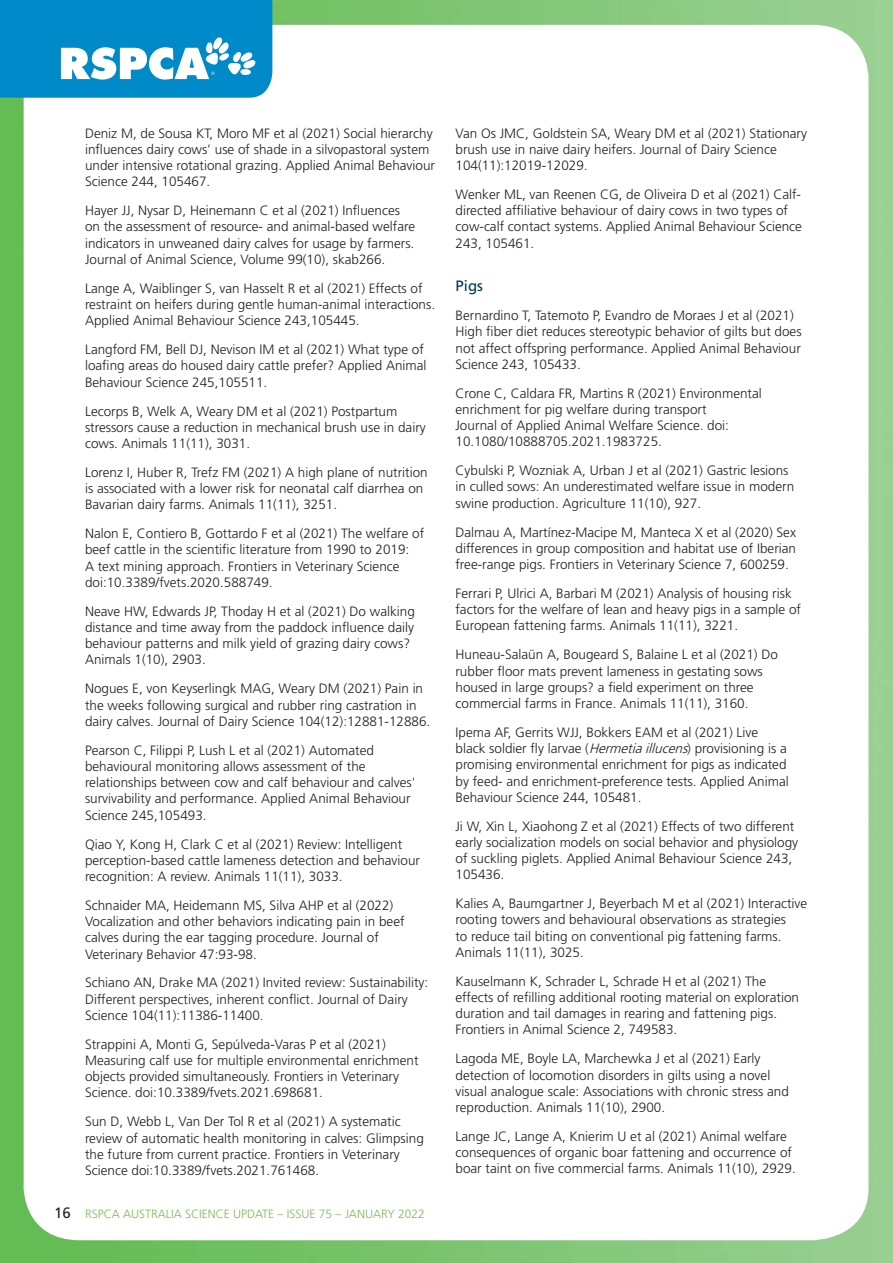
<style>
.page{position:relative;width:893px;height:1263px;background:#fff}
.page>*{position:absolute;margin:0;border:0;box-sizing:border-box;transform-origin:0 0}
.t1{font:15px "Frutiger LT Std";color:#003b5b}
.t2{font:300 13.5px/16.2px "Frutiger LT Std";color:#231f20}
.t3{font:300 12px "Frutiger LT Std";color:#7db955}
.s1{font-weight:400;font-size:15px;color:#231f20}
.s2{font-style:italic}
</style>
<div class="page">
<img style="left:0;top:0;width:874px;height:1263px">
<svg style="left:0;top:0;width:272px;height:98px;background:#269bd1"></svg>
<p class="t2" style="left:85px;top:125px;width:352px">Deniz M, de Sousa KT, Moro MF et al (2021) Social hierarchy influences dairy cows’ use of shade in a silvopastoral system under intensive rotational grazing. Applied Animal Behaviour Science 244, 105467.</p>
<p class="t2" style="left:85px;top:203px;width:332px">Hayer JJ, Nysar D, Heinemann C et al (2021) Influences on the assessment of resource- and animal-based welfare indicators in unweaned dairy calves for usage by farmers.<br>Journal of Animal Science, Volume 99(10), skab266.</p>
<p class="t2" style="left:85px;top:280px;width:352px">Lange A, Waiblinger S, van Hasselt R et al (2021) Effects of restraint on heifers during gentle human-animal interactions.<br>Applied Animal Behaviour Science 243,105445.</p>
<p class="t2" style="left:85px;top:342px;width:343px">Langford FM, Bell DJ, Nevison IM et al (2021) What type of loafing areas do housed dairy cattle prefer? Applied Animal<br>Behaviour Science 245,105511.</p>
<p class="t2" style="left:85px;top:403px;width:342px">Lecorps B, Welk A, Weary DM et al (2021) Postpartum stressors cause a reduction in mechanical brush use in dairy cows. Animals 11(11), 3031.</p>
<p class="t2" style="left:85px;top:464px;width:344px">Lorenz I, Huber R, Trefz FM (2021) A high plane of nutrition is associated with a lower risk for neonatal calf diarrhea on<br>Bavarian dairy farms. Animals 11(11), 3251.</p>
<p class="t2" style="left:85px;top:526px;width:341px">Nalon E, Contiero B, Gottardo F et al (2021) The welfare of beef cattle in the scientific literature from 1990 to 2019:<br>A text mining approach. Frontiers in Veterinary Science doi:10.3389/fvets.2020.588749.</p>
<p class="t2" style="left:85px;top:603px;width:331px">Neave HW, Edwards JP, Thoday H et al (2021) Do walking distance and time away from the paddock influence daily behaviour patterns and milk yield of grazing dairy cows?<br>Animals 1(10), 2903.</p>
<p class="t2" style="left:85px;top:681px;width:347px">Nogues E, von Keyserlingk MAG, Weary DM (2021) Pain in the weeks following surgical and rubber ring castration in dairy calves. Journal of Dairy Science 104(12):12881-12886.</p>
<p class="t2" style="left:85px;top:742px;width:332px">Pearson C, Filippi P, Lush L et al (2021) Automated behavioural monitoring allows assessment of the relationships between cow and calf behaviour and calves' survivability and performance. Applied Animal Behaviour Science 245,105493.</p>
<p class="t2" style="left:85px;top:836px;width:337px">Qiao Y, Kong H, Clark C et al (2021) Review: Intelligent perception-based cattle lameness detection and behaviour recognition: A review. Animals 11(11), 3033.</p>
<p class="t2" style="left:85px;top:897px;width:321px">Schnaider MA, Heidemann MS, Silva AHP et al (2022)<br>Vocalization and other behaviors indicating pain in beef calves during the ear tagging procedure. Journal of Veterinary Behavior 47:93-98.</p>
<p class="t2" style="left:85px;top:975px;width:345px">Schiano AN, Drake MA (2021) Invited review: Sustainability:<br>Different perspectives, inherent conflict. Journal of Dairy<br>Science 104(11):11386-11400.</p>
<p class="t2" style="left:85px;top:1036px;width:335px">Strappini A, Monti G, Sepúlveda-Varas P et al (2021)<br>Measuring calf use for multiple environmental enrichment objects provided simultaneously. Frontiers in Veterinary Science. doi:10.3389/fvets.2021.698681.</p>
<p class="t2" style="left:85px;top:1114px;width:340px">Sun D, Webb L, Van Der Tol R et al (2021) A systematic review of automatic health monitoring in calves: Glimpsing the future from current practice. Frontiers in Veterinary Science doi:10.3389/fvets.2021.761468.</p>
<p class="t3" style="left:54px;top:1207px;width:372px"><span class="s1">16</span> RSPCA AUSTRALIA SCIENCE UPDATE – ISSUE 75 – JANUARY 2022</p>
<p class="t2" style="left:455px;top:125px;width:353px">Van Os JMC, Goldstein SA, Weary DM et al (2021) Stationary brush use in naive dairy heifers. Journal of Dairy Science<br>104(11):12019-12029.</p>
<p class="t2" style="left:455px;top:186px;width:348px">Wenker ML, van Reenen CG, de Oliveira D et al (2021) Calf&shy;directed affiliative behaviour of dairy cows in two types of cow-calf contact systems. Applied Animal Behaviour Science 243, 105461.</p>
<p class="t1" style="left:455px;top:277px;width:29px">Pigs</p>
<p class="t2" style="left:455px;top:308px;width:348px">Bernardino T, Tatemoto P, Evandro de Moraes J et al (2021)<br>High fiber diet reduces stereotypic behavior of gilts but does not affect offspring performance. Applied Animal Behaviour Science 243, 105433.</p>
<p class="t2" style="left:455px;top:385px;width:308px">Crone C, Caldara FR, Martins R (2021) Environmental enrichment for pig welfare during transport<br>Journal of Applied Animal Welfare Science. doi:<br>10.1080/10888705.2021.1983725.</p>
<p class="t2" style="left:455px;top:463px;width:340px">Cybulski P, Wozniak A, Urban J et al (2021) Gastric lesions in culled sows: An underestimated welfare issue in modern swine production. Agriculture 11(10), 927.</p>
<p class="t2" style="left:455px;top:524px;width:342px;text-align:justify">Dalmau A, Martínez-Macipe M, Manteca X et al (2020) Sex differences in group composition and habitat use of Iberian free-range pigs. Frontiers in Veterinary Science 7, 600259.</p>
<p class="t2" style="left:455px;top:585px;width:347px">Ferrari P, Ulrici A, Barbari M (2021) Analysis of housing risk factors for the welfare of lean and heavy pigs in a sample of<br>European fattening farms. Animals 11(11), 3221.</p>
<p class="t2" style="left:455px;top:647px;width:324px">Huneau-Salaün A, Bougeard S, Balaine L et al (2021) Do rubber floor mats prevent lameness in gestating sows housed in large groups? a field experiment on three commercial farms in France. Animals 11(11), 3160.</p>
<p class="t2" style="left:455px;top:724px;width:335px">Ipema AF, Gerrits WJJ, Bokkers EAM et al (2021) Live black soldier fly larvae (<span class="s2">Hermetiaillucens</span>) provisioning is a promising environmental enrichment for pigs as indicated by feed- and enrichment-preference tests. Applied Animal Behaviour Science 244, 105481.</p>
<p class="t2" style="left:455px;top:818px;width:344px">Ji W, Xin L, Xiaohong Z et al (2021) Effects of two different early socialization models on social behavior and physiology of suckling piglets. Applied Animal Behaviour Science 243, 105436.</p>
<p class="t2" style="left:455px;top:896px;width:353px">Kalies A, Baumgartner J, Beyerbach M et al (2021) Interactive rooting towers and behavioural observations as strategies<br>to reduce tail biting on conventional pig fattening farms.<br>Animals 11(11), 3025.</p>
<p class="t2" style="left:455px;top:973px;width:345px">Kauselmann K, Schrader L, Schrade H et al (2021) The effects of refilling additional rooting material on exploration duration and tail damages in rearing and fattening pigs.<br>Frontiers in Animal Science 2, 749583.</p>
<p class="t2" style="left:455px;top:1051px;width:335px">Lagoda ME, Boyle LA, Marchewka J et al (2021) Early detection of locomotion disorders in gilts using a novel visual analogue scale: Associations with chronic stress and reproduction. Animals 11(10), 2900.</p>
<p class="t2" style="left:455px;top:1128px;width:342px">Lange JC, Lange A, Knierim U et al (2021) Animal welfare consequences of organic boar fattening and occurrence of boar taint on five commercial farms. Animals 11(10), 2929.</p>
</div>
